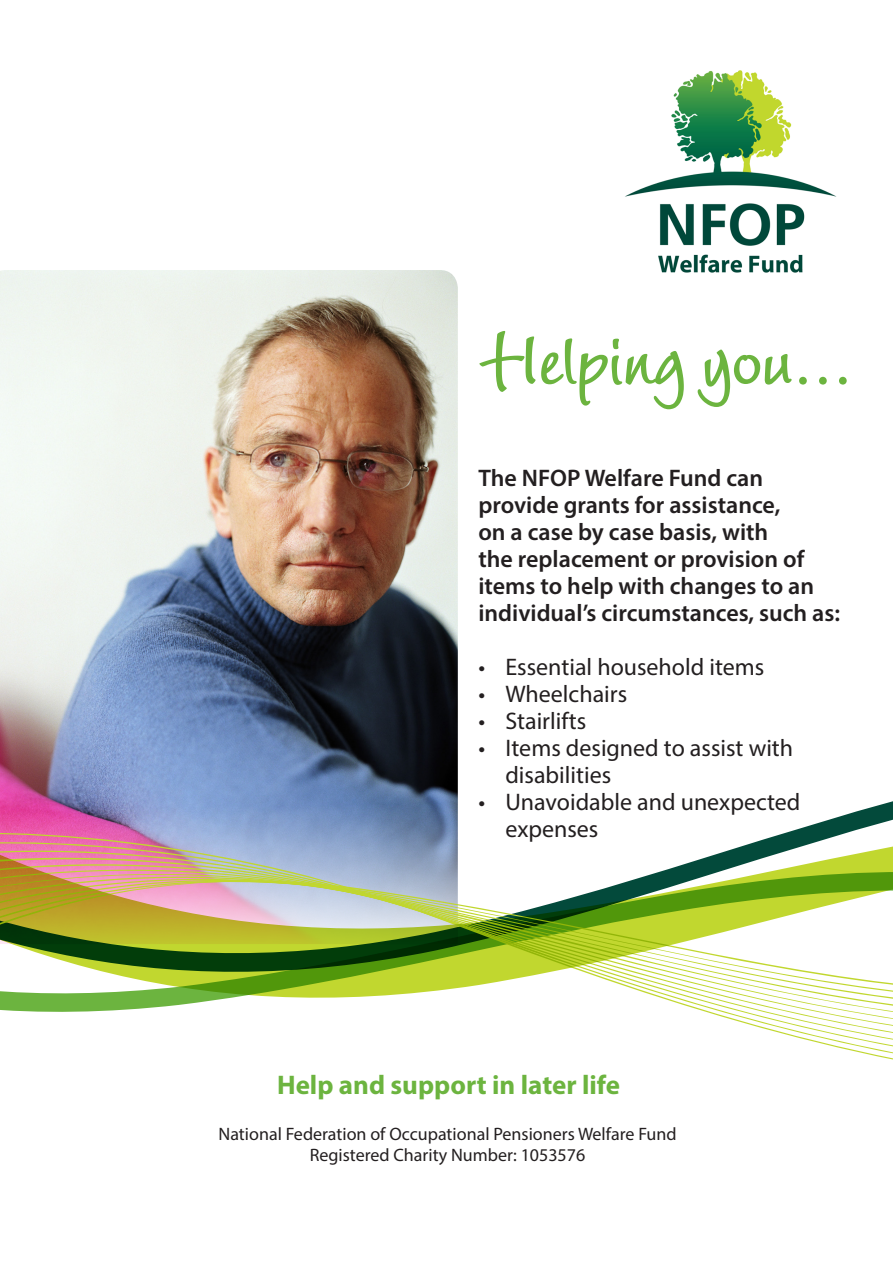
<style>
.page{position:relative;width:893px;height:1263px;background:#fff}
.page>*{position:absolute;margin:0;border:0;box-sizing:border-box;transform-origin:0 0}
.t1{font:700 72px "Wiesbaden Swing Com";letter-spacing:-.03em;color:#6cb43f}
.t2{font:700 27px "Myriad Pro";color:#6cb43f}
.t3{font:600 24px/27px "Myriad Pro";color:#231f20}
.t4{font:24px/27px "Myriad Pro";color:#231f20}
.t5{font:18px "Myriad Pro";color:#231f20}
</style>
<div class="page">
<img style="left:0;top:270px;width:458px;height:487px">
<img style="left:0;top:757px;width:893px;height:303px">
<img style="left:625px;top:70px;width:212px;height:203px">
<p class="t1" style="left:478px;top:317px;width:377px">Helping you...</p>
<p class="t3" style="left:478px;top:464px;width:363px">The NFOP Welfare Fund can provide grants for assistance,<br>on a case by case basis, with<br>the replacement or provision of items to help with changes to an individual’s circumstances, such as:</p>
<p class="t4" style="left:478px;top:653px;width:287px">• Essential household items</p>
<p class="t4" style="left:478px;top:680px;width:150px">• Wheelchairs</p>
<p class="t4" style="left:478px;top:707px;width:109px">• Stairlifts</p>
<p class="t4" style="left:505px;top:734px;width:289px;text-indent:-27px">• Items designed to assist with disabilities</p>
<p class="t4" style="left:505px;top:788px;width:297px;text-indent:-27px">• Unavoidable and unexpected expenses</p>
<p class="t2" style="left:277px;top:1068px;width:344px">Help and support in later life</p>
<p class="t5" style="left:219px;top:1123px;width:459px">National Federation of Occupational Pensioners Welfare Fund</p>
<p class="t5" style="left:310px;top:1144px;width:277px">Registered Charity Number: 1053576</p>
</div>
